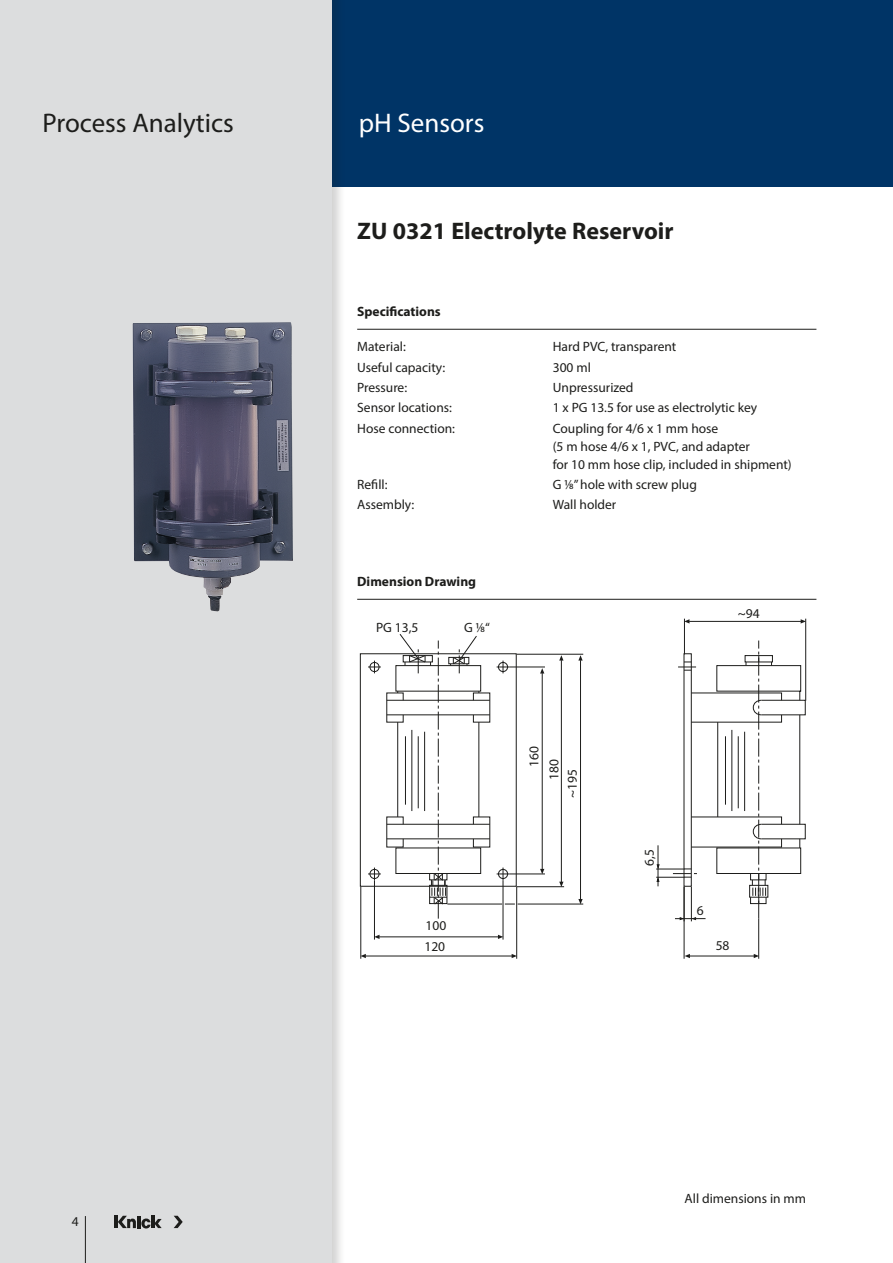
<style>
.page{position:relative;width:893px;height:1263px;background:#fff}
.page>*{position:absolute;margin:0;border:0;box-sizing:border-box;transform-origin:0 0}
.t1{font:27px "Myriad Pro";color:#1d1d1b}
.Produktgruppe{font:27px "Myriad Pro";color:#fff}
.Headline_Produkt{font:700 24px "Myriad Pro";color:#1d1d1b}
.Tabelle{font:13.5px/18px "Myriad Pro";color:#1d1d1b}
.Beschriftungen{font:13.5px "Myriad Pro";color:#1d1d1b}
.Tabelle_Headline{font:700 13.5px "Myriad Pro";color:#1d1d1b}
</style>
<div class="page">
<div style="left:332px;top:0;width:561px;height:187px;background:#003466"></div>
<div style="left:0;top:0;width:346px;height:1263px;background:#1d1d1b;opacity:.2"></div>
<div style="left:0;top:0;width:332px;height:1263px;background:#dcddde"></div>
<hr style="left:85px;top:1216px;width:1px;height:47px;background:#1d1d1b">
<hr style="left:114px;top:1216px;width:4px;height:12px;background:#1d1d1b">
<svg style="left:174px;top:1216px;width:9px;height:12px"></svg>
<svg style="left:118px;top:1216px;width:44px;height:12px"></svg>
<div style="left:761px;top:700px;width:45px;height:15px;border:1px solid #1d1d1b"></div>
<div style="left:761px;top:824px;width:45px;height:15px;border:1px solid #1d1d1b"></div>
<div style="left:360px;top:653px;width:157px;height:234px;border:1px solid #1d1d1b"></div>
<svg style="left:497px;top:661px;width:12px;height:12px"></svg>
<svg style="left:497px;top:867px;width:12px;height:13px"></svg>
<svg style="left:540px;top:869px;width:4px;height:5px"></svg>
<svg style="left:540px;top:668px;width:4px;height:5px"></svg>
<hr style="left:542px;top:673px;width:1px;height:196px;background:#1d1d1b">
<svg style="left:559px;top:882px;width:4px;height:4px"></svg>
<svg style="left:559px;top:655px;width:4px;height:5px"></svg>
<hr style="left:561px;top:660px;width:1px;height:222px;background:#1d1d1b">
<svg style="left:375px;top:935px;width:4px;height:4px"></svg>
<svg style="left:498px;top:935px;width:5px;height:4px"></svg>
<hr style="left:379px;top:936px;width:119px;height:1px;background:#1d1d1b">
<svg style="left:360px;top:954px;width:6px;height:4px"></svg>
<svg style="left:512px;top:954px;width:4px;height:4px"></svg>
<hr style="left:365px;top:956px;width:147px;height:1px;background:#1d1d1b">
<svg style="left:578px;top:899px;width:5px;height:5px"></svg>
<svg style="left:578px;top:655px;width:5px;height:5px"></svg>
<hr style="left:580px;top:660px;width:1px;height:239px;background:#1d1d1b">
<svg style="left:685px;top:954px;width:5px;height:4px"></svg>
<svg style="left:754px;top:954px;width:4px;height:4px"></svg>
<hr style="left:690px;top:956px;width:64px;height:1px;background:#1d1d1b">
<svg style="left:685px;top:619px;width:4px;height:4px"></svg>
<svg style="left:801px;top:619px;width:4px;height:4px"></svg>
<hr style="left:689px;top:621px;width:112px;height:1px;background:#1d1d1b">
<hr style="left:509px;top:667px;width:36px;height:1px;background:#1d1d1b">
<hr style="left:509px;top:874px;width:36px;height:1px;background:#1d1d1b">
<hr style="left:517px;top:886px;width:47px;height:1px;background:#1d1d1b">
<hr style="left:374px;top:880px;width:1px;height:59px;background:#1d1d1b">
<hr style="left:503px;top:880px;width:1px;height:59px;background:#1d1d1b">
<hr style="left:361px;top:887px;width:1px;height:72px;background:#1d1d1b">
<hr style="left:516px;top:887px;width:1px;height:72px;background:#1d1d1b">
<hr style="left:517px;top:654px;width:66px;height:1px;background:#1d1d1b">
<hr style="left:518px;top:904px;width:65px;height:1px;background:#1d1d1b">
<hr style="left:447px;top:904px;width:55px;height:1px;background:#1d1d1b">
<svg style="left:368px;top:634px;width:123px;height:285px"></svg>
<hr style="left:405px;top:736px;width:1px;height:69px;background:#1d1d1b">
<hr style="left:412px;top:730px;width:1px;height:81px;background:#1d1d1b">
<hr style="left:418px;top:736px;width:1px;height:72px;background:#1d1d1b">
<hr style="left:424px;top:732px;width:1px;height:79px;background:#1d1d1b">
<hr style="left:684px;top:887px;width:1px;height:72px;background:#1d1d1b">
<hr style="left:758px;top:919px;width:1px;height:40px;background:#1d1d1b">
<hr style="left:684px;top:619px;width:1px;height:35px;background:#1d1d1b">
<hr style="left:805px;top:619px;width:1px;height:82px;background:#1d1d1b">
<svg style="left:656px;top:640px;width:145px;height:281px"></svg>
<img style="left:133px;top:322px;width:160px;height:289px">
<hr style="left:357px;top:329px;width:459px;height:1px;background:#1d1d1b">
<hr style="left:357px;top:599px;width:459px;height:1px;background:#1d1d1b">
<h1 class="t1" style="left:43px;top:106px;width:193px">Process Analytics</h1>
<p class="Tabelle" style="left:72px;top:1212px;width:8px">4</p>
<p class="Produktgruppe" style="left:359px;top:106px;width:127px">pH Sensors</p>
<p class="Headline_Produkt" style="left:357px;top:215px;width:318px">ZU 0321 Electrolyte Reservoir</p>
<p class="Tabelle_Headline" style="left:357px;top:303px;width:85px">Specifications</p>
<p class="Tabelle" style="left:357px;top:337px;width:50px">Material:</p>
<p class="Tabelle" style="left:553px;top:337px;width:125px">Hard PVC, transparent</p>
<p class="Tabelle" style="left:357px;top:358px;width:90px">Useful capacity:</p>
<p class="Tabelle" style="left:553px;top:358px;width:40px">300 ml</p>
<p class="Tabelle" style="left:357px;top:378px;width:51px">Pressure:</p>
<p class="Tabelle" style="left:553px;top:378px;width:82px">Unpressurized</p>
<p class="Tabelle" style="left:357px;top:398px;width:96px">Sensor locations:</p>
<p class="Tabelle" style="left:553px;top:398px;width:206px">1 x PG 13.5 for use as electrolytic key</p>
<p class="Tabelle" style="left:357px;top:419px;width:99px">Hose connection:</p>
<p class="Tabelle" style="left:553px;top:419px;width:240px">Coupling for 4/6 x 1 mm hose<br>(5 m hose 4/6 x 1, PVC, and adapter<br>for 10 mm hose clip, included in shipment)</p>
<p class="Tabelle" style="left:357px;top:475px;width:32px">Refill:</p>
<p class="Tabelle" style="left:553px;top:475px;width:146px">G 1/8” hole with screw plug</p>
<p class="Tabelle" style="left:357px;top:495px;width:59px">Assembly:</p>
<p class="Tabelle" style="left:553px;top:495px;width:65px">Wall holder</p>
<p class="Tabelle_Headline" style="left:357px;top:573px;width:120px">Dimension Drawing</p>
<p class="Beschriftungen" style="left:376px;top:619px;width:44px">PG 13,5</p>
<p class="Beschriftungen" style="left:464px;top:619px;width:27px">G 1/8“</p>
<p class="Beschriftungen" style="left:526px;top:767px;width:22px;rotate:-90deg">160</p>
<p class="Beschriftungen" style="left:546px;top:780px;width:22px;rotate:-90deg">180</p>
<p class="Beschriftungen" style="left:564px;top:798px;width:30px;rotate:-90deg">~195</p>
<p class="Beschriftungen" style="left:425px;top:917px;width:22px">100</p>
<p class="Beschriftungen" style="left:424px;top:938px;width:22px">120</p>
<p class="Beschriftungen" style="left:738px;top:605px;width:23px">~94</p>
<p class="Beschriftungen" style="left:641px;top:866px;width:18px;rotate:-90deg">6,5</p>
<p class="Beschriftungen" style="left:697px;top:902px;width:8px">6</p>
<p class="Beschriftungen" style="left:716px;top:937px;width:15px">58</p>
<p class="Beschriftungen" style="left:685px;top:1190px;width:123px">All dimensions in mm</p>
</div>
